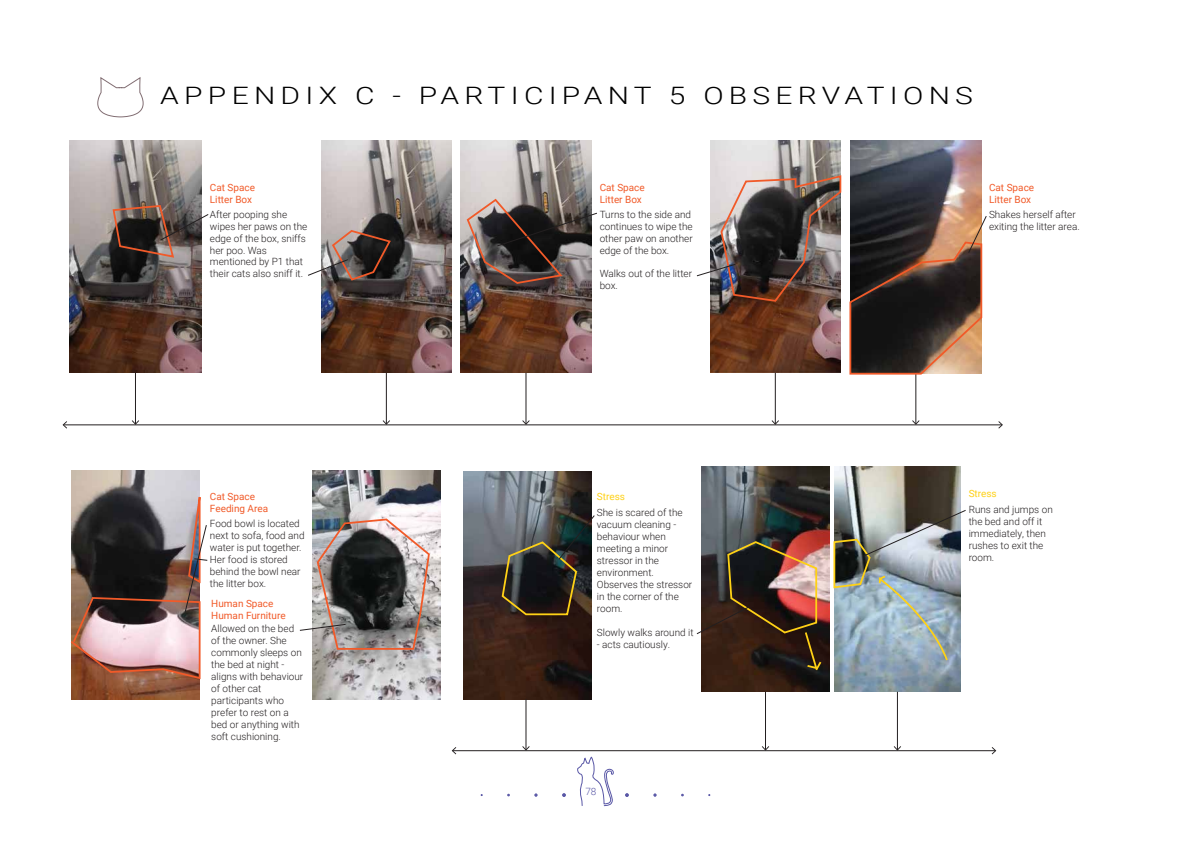
<style>
.page{position:relative;width:1191px;height:842px;background:#fff}
.page>*{position:absolute;margin:0;border:0;box-sizing:border-box;transform-origin:0 0}
.t1{font:300 24px "Roboto";letter-spacing:.175em;color:#000;scale:1.25 1}
.t2{font:300 10px/12px "Roboto";color:#231f20}
.t3{font:10px/12px "Roboto";color:#f15a29}
.t4{font:10px "Roboto";color:#fed116}
.t5{font:300 10px "Roboto";color:#5957a6}
</style>
<div class="page">
<img style="left:70px;top:140px;width:131px;height:233px">
<img style="left:321px;top:140px;width:131px;height:233px">
<img style="left:460px;top:140px;width:131px;height:233px">
<img style="left:710px;top:140px;width:130px;height:233px">
<img style="left:850px;top:140px;width:131px;height:75px">
<img style="left:71px;top:470px;width:129px;height:229px">
<img style="left:312px;top:471px;width:128px;height:229px">
<img style="left:463px;top:472px;width:128px;height:227px">
<img style="left:702px;top:466px;width:127px;height:226px">
<img style="left:834px;top:466px;width:126px;height:225px">
<hr style="left:64px;top:424px;width:938px;height:1px;background:#231f20">
<svg style="left:63px;top:421px;width:4px;height:8px"></svg>
<svg style="left:998px;top:421px;width:5px;height:8px"></svg>
<hr style="left:453px;top:750px;width:542px;height:1px;background:#231f20">
<svg style="left:452px;top:747px;width:4px;height:7px"></svg>
<svg style="left:991px;top:747px;width:5px;height:7px"></svg>
<hr style="left:135px;top:373px;width:1px;height:51px;background:#231f20">
<svg style="left:132px;top:420px;width:7px;height:5px"></svg>
<hr style="left:386px;top:373px;width:1px;height:51px;background:#231f20">
<svg style="left:383px;top:420px;width:7px;height:5px"></svg>
<hr style="left:525px;top:373px;width:1px;height:51px;background:#231f20">
<svg style="left:522px;top:420px;width:8px;height:5px"></svg>
<hr style="left:775px;top:373px;width:1px;height:51px;background:#231f20">
<svg style="left:771px;top:420px;width:8px;height:5px"></svg>
<hr style="left:915px;top:374px;width:1px;height:50px;background:#231f20">
<svg style="left:912px;top:420px;width:7px;height:5px"></svg>
<hr style="left:525px;top:699px;width:1px;height:51px;background:#231f20">
<svg style="left:522px;top:746px;width:8px;height:5px"></svg>
<hr style="left:765px;top:692px;width:1px;height:58px;background:#231f20">
<svg style="left:762px;top:746px;width:7px;height:5px"></svg>
<hr style="left:897px;top:692px;width:1px;height:58px;background:#231f20">
<svg style="left:893px;top:746px;width:8px;height:5px"></svg>
<svg style="left:299px;top:518px;width:132px;height:133px"></svg>
<img style="left:70px;top:495px;width:138px;height:185px">
<svg style="left:501px;top:514px;width:94px;height:102px;background:#3f3e37"></svg>
<img style="left:696px;top:540px;width:127px;height:132px">
<img style="left:833px;top:509px;width:133px;height:153px">
<svg style="left:111px;top:204px;width:98px;height:55px;background:#62544f"></svg>
<img style="left:465px;top:197px;width:132px;height:88px">
<svg style="left:308px;top:229px;width:84px;height:53px;background:#776b68"></svg>
<svg style="left:849px;top:215px;width:138px;height:160px;background:#544238"></svg>
<img style="left:696px;top:174px;width:146px;height:129px">
<svg style="left:97px;top:78px;width:47px;height:40px"></svg>
<svg style="left:577px;top:756px;width:37px;height:51px"></svg>
<svg style="left:625px;top:793px;width:4px;height:4px"></svg>
<svg style="left:562px;top:793px;width:4px;height:4px"></svg>
<h1 class="t1" style="left:160px;top:78px;width:652px">APPENDIX C - PARTICIPANT 5 OBSERVATIONS</h1>
<p class="t3" style="left:210px;top:181px;width:47px">Cat Space<br>Litter Box</p>
<p class="t2" style="left:210px;top:208px;width:99px">After pooping she wipes her paws on the edge of the box, sniffs her poo. Was mentioned by P1 that their cats also sniff it.</p>
<p class="t3" style="left:600px;top:181px;width:47px">Cat Space<br>Litter Box</p>
<p class="t2" style="left:600px;top:208px;width:95px">Turns to the side and continues to wipe the other paw on another edge of the box.</p>
<p class="t2" style="left:600px;top:267px;width:94px">Walks out of the litter box.</p>
<p class="t3" style="left:989px;top:181px;width:47px">Cat Space<br>Litter Box</p>
<p class="t2" style="left:989px;top:208px;width:92px">Shakes herself after exiting the litter area.</p>
<p class="t3" style="left:210px;top:490px;width:60px">Cat Space<br>Feeding Area</p>
<p class="t2" style="left:210px;top:517px;width:96px">Food bowl is located next to sofa, food and water is put together.<br>Her food is stored behind the bowl near the litter box.</p>
<p class="t3" style="left:211px;top:597px;width:76px">Human Space<br>Human Furniture</p>
<p class="t2" style="left:211px;top:622px;width:93px">Allowed on the bed of the owner. She commonly sleeps on the bed at night - aligns with behaviour of other cat participants who prefer to rest on a bed or anything with soft cushioning.</p>
<p class="t4" style="left:597px;top:490px;width:30px">Stress</p>
<p class="t2" style="left:597px;top:506px;width:97px">She is scared of the vacuum cleaning - behaviour when meeting a minor stressor in the environment.<br>Observes the stressor in the corner of the room.</p>
<p class="t2" style="left:597px;top:626px;width:98px">Slowly walks around it</p>
<p class="t2" style="left:597px;top:638px;width:75px">- acts cautiously.</p>
<p class="t5" style="left:585px;top:784px;width:13px">78</p>
<p class="t4" style="left:968px;top:487px;width:30px">Stress</p>
<p class="t2" style="left:968px;top:503px;width:86px">Runs and jumps on the bed and off it immediately, then rushes to exit the room.</p>
</div>
